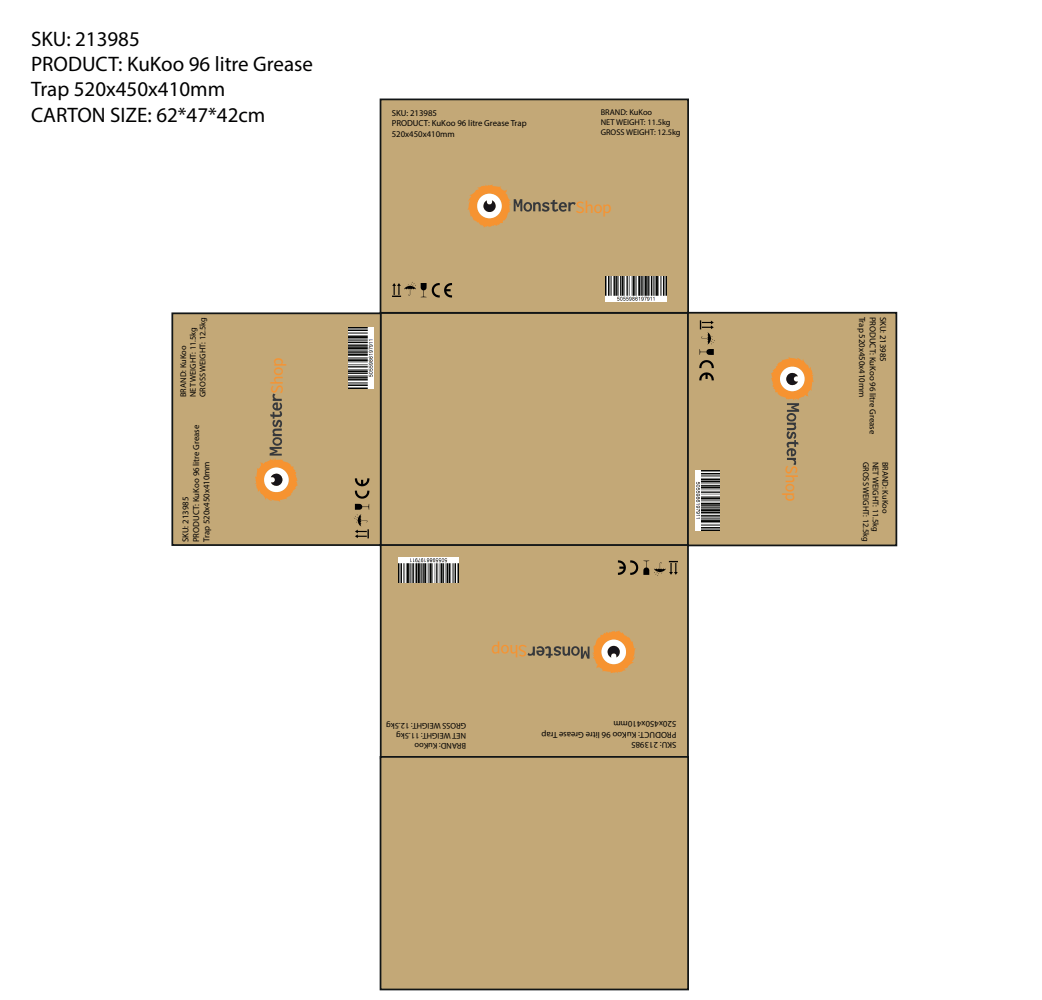
<style>
.page{position:relative;width:1042px;height:1000px;background:#fff}
.page>*{position:absolute;margin:0;border:0;box-sizing:border-box;transform-origin:0 0}
.t1{font:21px/25.2px "Myriad Pro";color:#000001}
.t2{font:17.32px "Source Sans Pro";letter-spacing:-.025em;color:#f69331}
.t3{font:8.75px/10.5px "Myriad Pro";color:#000001}
.t4{font:8.4px/9.6px "Myriad Pro";color:#000001}
</style>
<div class="page">
<div style="left:380px;top:312px;width:309px;height:234px;background:#c3a877"></div>
<div style="left:380px;top:98px;width:309px;height:216px;background:#c3a877;border:2px solid #111516"></div>
<svg style="left:467px;top:184px;width:109px;height:44px"></svg>
<svg style="left:392px;top:282px;width:60px;height:16px"></svg>
<img style="left:606px;top:277px;width:60px;height:24px">
<div style="left:687px;top:312px;width:210px;height:234px;background:#c3a877;border:2px solid #111516"></div>
<svg style="left:771px;top:357px;width:43px;height:108px"></svg>
<svg style="left:699px;top:320px;width:16px;height:60px"></svg>
<img style="left:695px;top:470px;width:25px;height:61px">
<div style="left:380px;top:544px;width:309px;height:215px;background:#c3a877;border:2px solid #111516"></div>
<svg style="left:527px;top:630px;width:109px;height:43px"></svg>
<svg style="left:618px;top:560px;width:60px;height:16px"></svg>
<img style="left:398px;top:557px;width:60px;height:25px">
<div style="left:171px;top:312px;width:211px;height:234px;background:#c3a877;border:2px solid #111516"></div>
<svg style="left:255px;top:393px;width:43px;height:109px"></svg>
<svg style="left:354px;top:478px;width:15px;height:60px"></svg>
<img style="left:349px;top:328px;width:24px;height:60px">
<div style="left:380px;top:756px;width:309px;height:234px;background:#c3a877;border:2px solid #111516"></div>
<h1 class="t1" style="left:31px;top:26px;width:283px">SKU: 213985<br>PRODUCT: KuKoo 96 litre Grease<br>Trap 520x450x410mm<br>CARTON SIZE: 62*47*42cm</h1>
<p class="t4" style="left:178px;top:397px;width:81px;rotate:-90deg">BRAND: KuKoo<br>NET WEIGHT: 11.5kg<br>GROSS WEIGHT: 12.5kg</p>
<p class="t3" style="left:180px;top:542px;width:119px;rotate:-90deg">SKU: 213985<br>PRODUCT: KuKoo 96 litre Grease<br>Trap 520x450x410mm</p>
<h2 class="t2" style="left:266px;top:393px;width:38px;rotate:-90deg">Shop</h2>
<p class="t3" style="left:392px;top:107px;width:136px">SKU: 213985<br>PRODUCT: KuKoo 96 litre Grease Trap<br>520x450x410mm</p>
<p class="t4" style="left:601px;top:108px;width:81px">BRAND: KuKoo<br>NET WEIGHT: 11.5kg<br>GROSS WEIGHT: 12.5kg</p>
<h2 class="t2" style="left:575px;top:195px;width:38px">Shop</h2>
<p class="t4" style="left:466px;top:750px;width:81px;rotate:-180deg">BRAND: KuKoo<br>NET WEIGHT: 11.5kg<br>GROSS WEIGHT: 12.5kg</p>
<h2 class="t2" style="left:528px;top:662px;width:38px;rotate:-180deg">Shop</h2>
<p class="t3" style="left:676px;top:750px;width:136px;rotate:-180deg">SKU: 213985<br>PRODUCT: KuKoo 96 litre Grease Trap<br>520x450x410mm</p>
<h2 class="t2" style="left:803px;top:465px;width:38px;rotate:90deg">Shop</h2>
<p class="t3" style="left:867px;top:316px;width:82px;rotate:90deg">Trap 520x450x410mm</p>
<p class="t3" style="left:878px;top:316px;width:119px;rotate:90deg">PRODUCT: KuKoo 96 litre Grease</p>
<p class="t3" style="left:888px;top:316px;width:47px;rotate:90deg">SKU: 213985</p>
<p class="t4" style="left:871px;top:462px;width:81px;rotate:90deg">GROSS WEIGHT: 12.5kg</p>
<p class="t4" style="left:880px;top:462px;width:71px;rotate:90deg">NET WEIGHT: 11.5kg</p>
<p class="t4" style="left:890px;top:462px;width:53px;rotate:90deg">BRAND: KuKoo</p>
</div>
